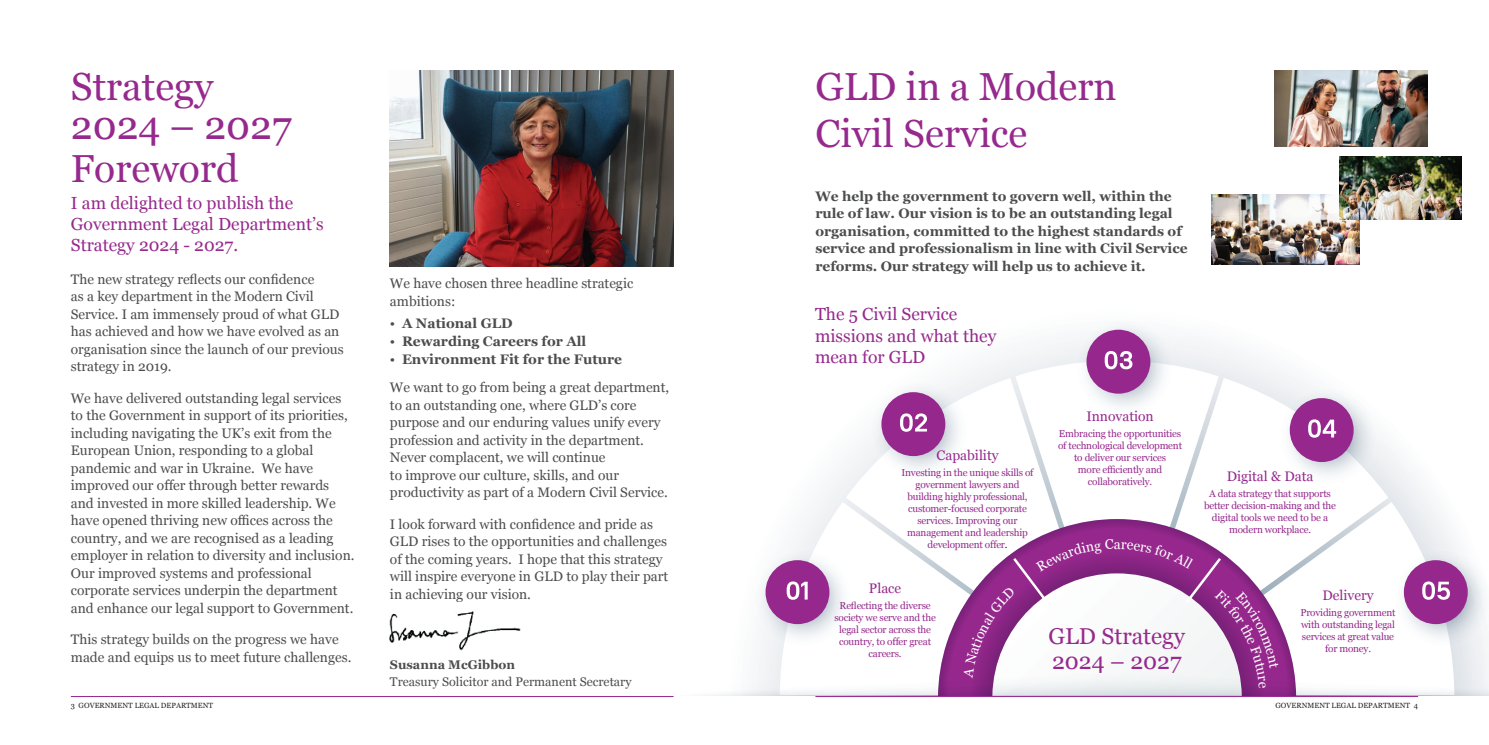
<style>
.page{position:relative;width:1489px;height:745px;background:#fff}
.page>*{position:absolute;margin:0;border:0;box-sizing:border-box;transform-origin:0 0}
._03__Page_heads{font:39px/38.8px "Georgia";color:#96298d}
.t1{font:22.88px/25.1px "Georgia";color:#96298d}
.t2{font:17.5px/21.2px "Georgia";color:#96298d}
.t3{font:13.75px/17.5px "Georgia";color:#4b4c4d}
._01__Grey_Body_text{font:700 13.75px/17.5px "Georgia";color:#4b4c4d}
.diagram_subs{font:13.75px "Georgia";color:#96298d}
.t4{font:13.75px "Georgia";color:#fff}
.t5{font:12.5px "Georgia";color:#4b4c4d}
.t6{font:700 12.5px "Georgia";color:#4b4c4d}
.diagram_text{font:10px/12px "Georgia";letter-spacing:-.02em;color:#96298d;text-align:center}
.t7{font:7.5px "Georgia";color:#231f20}
.s1{font-weight:400}
.s2{color:#231f20}
</style>
<div class="page">
<hr style="left:71px;top:695px;width:602px;height:1px;background:#96298d">
<img style="left:390px;top:71px;width:283px;height:195px">
<img style="left:390px;top:611px;width:130px;height:38px">
<div style="left:1001px;top:337px;width:255px;height:23px;background:#f5f6f8"></div>
<svg style="left:799px;top:360px;width:653px;height:179px"></svg>
<svg style="left:938px;top:518px;width:357px;height:21px"></svg>
<svg style="left:865px;top:375px;width:108px;height:109px"></svg>
<div style="left:881px;top:392px;width:64px;height:64px;background:#96288d;border-radius:50%"></div>
<svg style="left:1273px;top:381px;width:108px;height:109px"></svg>
<div style="left:1289px;top:398px;width:64px;height:63px;background:#96288d;border-radius:50%"></div>
<svg style="left:1070px;top:313px;width:108px;height:108px"></svg>
<div style="left:1086px;top:329px;width:64px;height:64px;background:#96288d;border-radius:50%"></div>
<svg style="left:900px;top:413px;width:27px;height:18px"></svg>
<svg style="left:1104px;top:351px;width:28px;height:18px"></svg>
<svg style="left:1308px;top:419px;width:27px;height:18px"></svg>
<hr style="left:815px;top:695px;width:602px;height:1px;background:#96298d">
<img style="left:1211px;top:195px;width:148px;height:69px">
<img style="left:1274px;top:71px;width:152px;height:75px">
<img style="left:1339px;top:157px;width:121px;height:62px">
<svg style="left:711px;top:539px;width:777px;height:156px"></svg>
<p class="_03__Page_heads" style="left:71px;top:66px;width:222px">Strategy<br>2024 – 2027</p>
<p class="_03__Page_heads" style="left:71px;top:147px;width:169px">Foreword</p>
<p class="t2" style="left:71px;top:191px;width:254px">I am delighted to publish the<br>Government Legal Department’s<br>Strategy 2024 - 2027.</p>
<p class="t3" style="left:71px;top:269px;width:274px">The new strategy reflects our confidence<br>as a key department in the Modern Civil Service. I am immensely proud of what GLD has achieved and how we have evolved as an organisation since the launch of our previous strategy in 2019.</p>
<p class="t3" style="left:71px;top:388px;width:285px">We have delivered outstanding legal services to the Government in support of its priorities, including navigating the UK’s exit from the European Union, responding to a global pandemic and war in Ukraine. We have improved our offer through better rewards and invested in more skilled leadership. We have opened thriving new offices across the country, and we are recognised as a leading employer in relation to diversity and inclusion.<br>Our improved systems and professional corporate services underpin the department and enhance our legal support to Government.</p>
<p class="t3" style="left:71px;top:629px;width:282px">This strategy builds on the progress we have made and equips us to meet future challenges.</p>
<p class="t7" style="left:71px;top:699px;width:144px">3 GOVERNMENT LEGAL DEPARTMENT</p>
<p class="t3" style="left:390px;top:274px;width:245px">We have chosen three headline strategic ambitions:</p>
<p class="_01__Grey_Body_text" style="left:390px;top:314px;width:124px"><span class="s1">•</span> A National GLD</p>
<p class="_01__Grey_Body_text" style="left:390px;top:331px;width:198px"><span class="s1">•</span> Rewarding Careers for All</p>
<p class="_01__Grey_Body_text" style="left:390px;top:349px;width:234px"><span class="s1">•</span> Environment Fit for the Future</p>
<p class="t3" style="left:390px;top:378px;width:281px">We want to go from being a great department, to an outstanding one, where GLD’s core purpose and our enduring values unify every profession and activity in the department.<br>Never complacent, we will continue<br>to improve our culture, skills, and our productivity as part of a Modern Civil Service.</p>
<p class="t3" style="left:390px;top:514px;width:280px">I look forward with confidence and pride as GLD rises to the opportunities and challenges of the coming years. I hope that this strategy will inspire everyone in GLD to play their part in achieving our vision.</p>
<p class="t6" style="left:390px;top:654px;width:126px">Susanna McGibbon</p>
<p class="t5" style="left:390px;top:672px;width:243px">Treasury Solicitor and Permanent Secretary</p>
<p class="_03__Page_heads" style="left:815px;top:62px;width:302px;line-height:46.9px">GLD in a Modern<br>Civil Service</p>
<p class="_01__Grey_Body_text" style="left:815px;top:186px;width:374px">We help the government to govern well, within the rule of law. Our vision is to be an outstanding legal organisation, committed to the highest standards of service and professionalism in line with Civil Service reforms. Our strategy will help us to achieve it.</p>
<p class="t2" style="left:815px;top:303px;width:183px">The 5 Civil Service missions and what they mean for GLD</p>
<p class="diagram_subs" style="left:936px;top:445px;width:63px">Capability</p>
<p class="diagram_text" style="left:901px;top:466px;width:133px">Investing in the unique skills of government lawyers and building highly professional, customer-focused corporate services. Improving our management and leadership development offer<span class="s2">.</span></p>
<p class="diagram_subs" style="left:869px;top:577px;width:34px">Place</p>
<p class="diagram_text" style="left:834px;top:598px;width:103px">Reflecting the diverse society we serve and the legal sector across the country, to offer great careers.</p>
<p class="diagram_subs" style="left:1086px;top:406px;width:69px">Innovation</p>
<p class="diagram_text" style="left:1057px;top:427px;width:126px">Embracing the opportunities of technological development to deliver our services<br>more efficiently and collaboratively.</p>
<p class="t4" style="left:1113px;top:534px;width:8px">a</p>
<p class="t1" style="left:1048px;top:622px;width:138px">GLD Strategy<br>2024 – 2027</p>
<p class="diagram_subs" style="left:1226px;top:466px;width:88px">Digital &amp; Data</p>
<p class="diagram_text" style="left:1203px;top:487px;width:133px">A data strategy that supports better decision-making and the digital tools we need to be a modern workplace.</p>
<p class="diagram_subs" style="left:1322px;top:584px;width:52px">Delivery</p>
<p class="diagram_text" style="left:1300px;top:605px;width:97px">Providing government with outstanding legal services at great value for money.</p>
<p class="t7" style="left:1275px;top:699px;width:144px">GOVERNMENT LEGAL DEPARTMENT 4</p>
</div>
